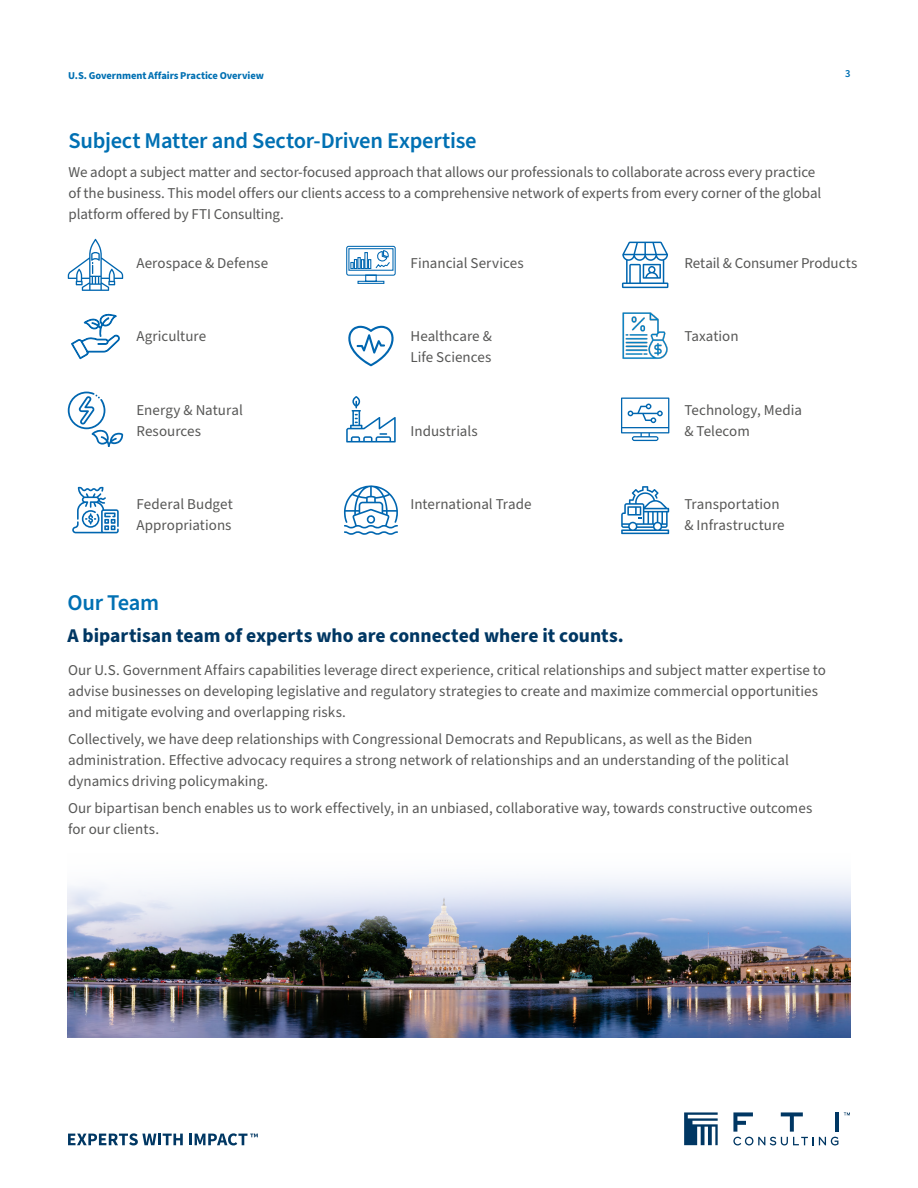
<style>
.page{position:relative;width:918px;height:1188px;background:#fff}
.page>*{position:absolute;margin:0;border:0;box-sizing:border-box;transform-origin:0 0}
.t1{font:600 22.5px "Source Sans Pro";letter-spacing:-.015em;color:#0070b3}
.t2{font:700 19.5px "Source Sans Pro";color:#003763}
.t3{font:15px/21px "Source Sans Pro";color:#575756}
.t4{font:700 10.5px "Source Sans Pro";letter-spacing:-.005em;color:#0070b3}
.t5{font:600 10.5px "Source Sans Pro";color:#0070b3}
</style>
<div class="page">
<img style="left:68px;top:933px;width:782px;height:105px">
<svg style="left:68px;top:1133px;width:115px;height:12px"></svg>
<svg style="left:189px;top:1133px;width:69px;height:12px"></svg>
<svg style="left:684px;top:1112px;width:34px;height:33px"></svg>
<svg style="left:844px;top:1112px;width:6px;height:3px"></svg>
<hr style="left:835px;top:1112px;width:4px;height:20px;background:#003763">
<svg style="left:733px;top:1112px;width:105px;height:33px"></svg>
<svg style="left:346px;top:245px;width:50px;height:39px"></svg>
<svg style="left:71px;top:313px;width:49px;height:46px"></svg>
<svg style="left:68px;top:239px;width:55px;height:52px"></svg>
<svg style="left:68px;top:392px;width:56px;height:55px"></svg>
<svg style="left:72px;top:487px;width:47px;height:46px"></svg>
<svg style="left:348px;top:326px;width:46px;height:40px"></svg>
<svg style="left:346px;top:396px;width:50px;height:47px"></svg>
<svg style="left:344px;top:485px;width:54px;height:50px"></svg>
<svg style="left:622px;top:242px;width:46px;height:46px"></svg>
<img style="left:622px;top:312px;width:46px;height:47px">
<svg style="left:621px;top:398px;width:48px;height:43px"></svg>
<svg style="left:621px;top:486px;width:48px;height:48px"></svg>
<svg style="left:67px;top:878px;width:784px;height:55px"></svg>
<p class="t4" style="left:68px;top:68px;width:197px">U.S. Government Affairs Practice Overview</p>
<h1 class="t1" style="left:69px;top:125px;width:410px">Subject Matter and Sector-Driven Expertise</h1>
<p class="t3" style="left:69px;top:162px;width:754px">We adopt a subject matter and sector-focused approach that allows our professionals to collaborate across every practice of the business. This model offers our clients access to a comprehensive network of experts from every corner of the global platform offered by FTI Consulting.</p>
<p class="t5" style="left:845px;top:66px;width:7px">3</p>
<p class="t3" style="left:136px;top:253px;width:133px">Aerospace &amp; Defense</p>
<p class="t3" style="left:411px;top:253px;width:115px">Financial Services</p>
<p class="t3" style="left:685px;top:253px;width:174px">Retail &amp; Consumer Products</p>
<p class="t3" style="left:136px;top:326px;width:71px">Agriculture</p>
<p class="t3" style="left:411px;top:326px;width:83px">Healthcare &amp;<br>Life Sciences</p>
<p class="t3" style="left:685px;top:326px;width:56px">Taxation</p>
<p class="t3" style="left:136px;top:400px;width:108px">Energy &amp; Natural<br>Resources</p>
<p class="t3" style="left:411px;top:421px;width:69px">Industrials</p>
<p class="t3" style="left:685px;top:400px;width:119px">Technology, Media &amp; Telecom</p>
<p class="t3" style="left:136px;top:494px;width:98px">Federal Budget<br>Appropriations</p>
<p class="t3" style="left:411px;top:494px;width:123px">International Trade</p>
<p class="t3" style="left:685px;top:494px;width:102px">Transportation &amp; Infrastructure</p>
<h1 class="t1" style="left:68px;top:587px;width:93px">Our Team</h1>
<h2 class="t2" style="left:68px;top:623px;width:558px">A bipartisan team of experts who are connected where it counts.</h2>
<p class="t3" style="left:68px;top:660px;width:760px">Our U.S. Government Affairs capabilities leverage direct experience, critical relationships and subject matter expertise to advise businesses on developing legislative and regulatory strategies to create and maximize commercial opportunities and mitigate evolving and overlapping risks.</p>
<p class="t3" style="left:68px;top:729px;width:722px">Collectively, we have deep relationships with Congressional Democrats and Republicans, as well as the Biden administration. Effective advocacy requires a strong network of relationships and an understanding of the political dynamics driving policymaking.</p>
<p class="t3" style="left:68px;top:798px;width:746px">Our bipartisan bench enables us to work effectively, in an unbiased, collaborative way, towards constructive outcomes for our clients.</p>
</div>
